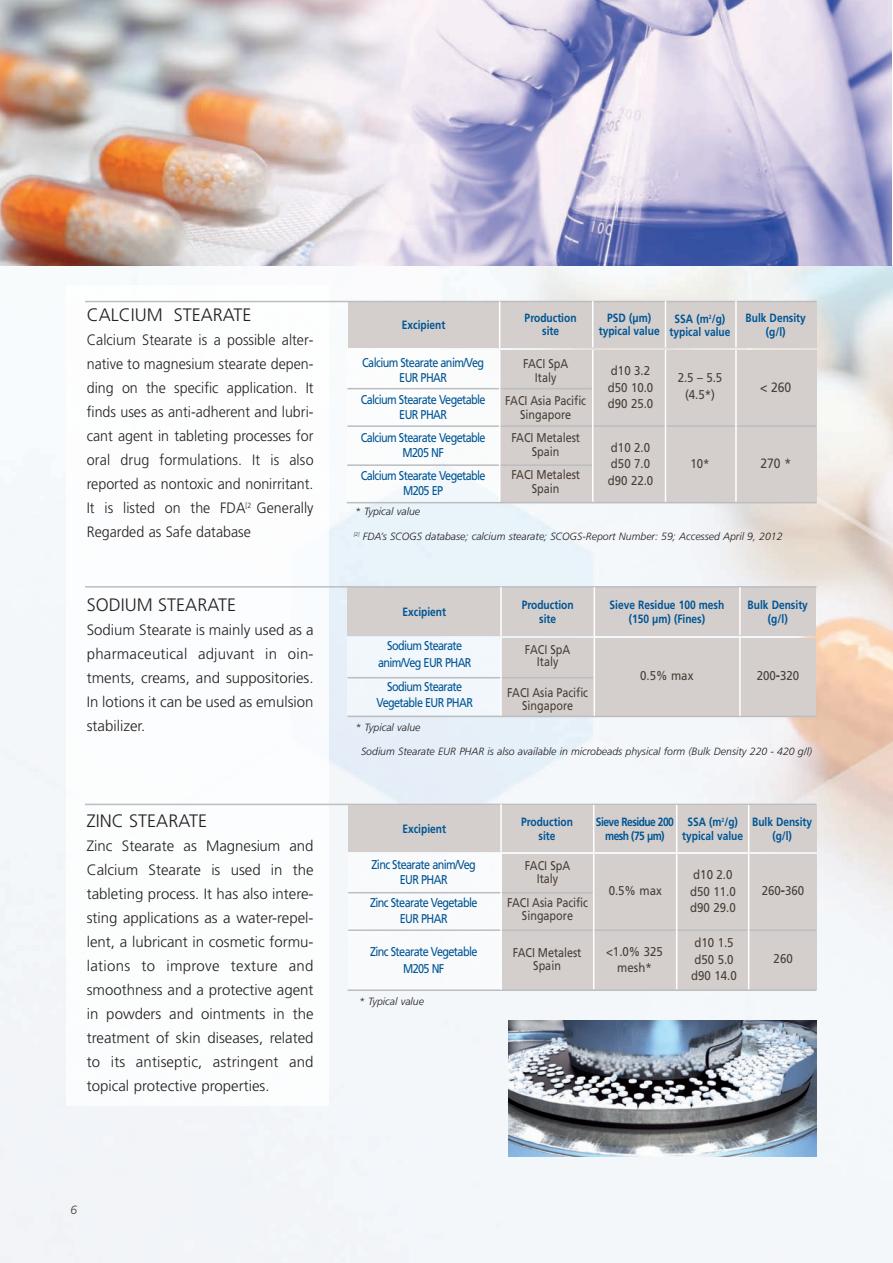
<style>
.page{position:relative;width:893px;height:1263px;background:#fff}
.page>*{position:absolute;margin:0;border:0;box-sizing:border-box;transform-origin:0 0}
.t1{font:300 18px "Frutiger";color:#231f20}
.t2{font:300 15px/24px "Frutiger";color:#231f20;text-align:justify}
.t3{font:300 15px/24px "Frutiger";color:#231f20;text-align:justify;scale:.95 1}
.t4{font:13.5px "Frutiger";color:#493f37;scale:.9 1}
.t5{font:12.75px/16.5px "Frutiger";letter-spacing:-.055em;color:#005594;text-align:center;scale:.85 1}
.t6{font:12.75px/13.5px "Frutiger";color:#493f37;text-align:center;scale:.85 1}
.t7{font:12.75px/16.5px "Frutiger";color:#493f37;scale:.9 1}
.t8{font:700 12px/13.5px "Frutiger";color:#005594;text-align:center;scale:.85 1}
.t9{font:700 12px/13.5px "Frutiger";letter-spacing:-.05em;color:#005594;text-align:center;scale:.85 1}
.t10{font:italic 300 12px "Frutiger";color:#493f37}
.t11{font:italic 300 10.5px "Frutiger";color:#231f20}
.s1{font-weight:700;font-size:14.25px}
</style>
<div class="page">
<img style="left:0;top:265px;width:893px;height:998px">
<img style="left:66px;top:285px;width:263px;height:821px">
<div style="left:501px;top:638px;width:315px;height:78px;background:#d4cfcd"></div>
<div style="left:500px;top:350px;width:316px;height:152px;background:#d4cfcd"></div>
<div style="left:502px;top:854px;width:314px;height:135px;background:#d4cfcd"></div>
<div style="left:348px;top:638px;width:152px;height:77px;background:#f1f7fc"></div>
<img style="left:347px;top:350px;width:151px;height:152px">
<img style="left:348px;top:854px;width:151px;height:135px">
<img style="left:0;top:0;width:891px;height:265px">
<img style="left:508px;top:1020px;width:308px;height:137px">
<div style="left:348px;top:587px;width:468px;height:49px;background:#d4cfcd"></div>
<div style="left:348px;top:301px;width:468px;height:47px;background:#d4cfcd"></div>
<hr style="left:348px;top:677px;width:245px;height:1px;background:#bcbdc0">
<hr style="left:347px;top:388px;width:245px;height:1px;background:#bcbdc0">
<hr style="left:348px;top:892px;width:245px;height:1px;background:#bcbdc0">
<hr style="left:348px;top:716px;width:468px;height:1px;background:#bcbdc0">
<hr style="left:347px;top:425px;width:469px;height:2px;background:#bcbdc0">
<hr style="left:348px;top:929px;width:468px;height:2px;background:#bcbdc0">
<hr style="left:347px;top:464px;width:245px;height:2px;background:#bcbdc0">
<hr style="left:348px;top:989px;width:468px;height:2px;background:#bcbdc0">
<hr style="left:347px;top:502px;width:469px;height:1px;background:#bcbdc0">
<hr style="left:85px;top:301px;width:731px;height:1px;background:#bcbdc0">
<hr style="left:85px;top:586px;width:731px;height:2px;background:#bcbdc0">
<hr style="left:85px;top:804px;width:731px;height:1px;background:#bcbdc0">
<div style="left:348px;top:805px;width:468px;height:47px;background:#d4cfcd"></div>
<hr style="left:500px;top:637px;width:2px;height:79px;background:#fff">
<hr style="left:499px;top:350px;width:1px;height:152px;background:#fff">
<hr style="left:500px;top:587px;width:2px;height:49px;background:#fff">
<hr style="left:499px;top:301px;width:1px;height:47px;background:#fff">
<hr style="left:594px;top:638px;width:1px;height:78px;background:#fff">
<hr style="left:592px;top:350px;width:1px;height:152px;background:#fff">
<hr style="left:593px;top:854px;width:1px;height:135px;background:#fff">
<hr style="left:594px;top:587px;width:1px;height:49px;background:#fff">
<hr style="left:592px;top:301px;width:1px;height:46px;background:#fff">
<hr style="left:593px;top:805px;width:1px;height:47px;background:#fff">
<hr style="left:500px;top:853px;width:2px;height:137px;background:#fff">
<hr style="left:500px;top:804px;width:2px;height:48px;background:#fff">
<hr style="left:665px;top:350px;width:1px;height:152px;background:#fff">
<hr style="left:676px;top:853px;width:1px;height:136px;background:#fff">
<hr style="left:665px;top:301px;width:1px;height:46px;background:#fff">
<hr style="left:676px;top:805px;width:1px;height:48px;background:#fff">
<hr style="left:735px;top:350px;width:2px;height:152px;background:#fff">
<hr style="left:748px;top:854px;width:1px;height:135px;background:#fff">
<hr style="left:735px;top:301px;width:2px;height:46px;background:#fff">
<hr style="left:748px;top:805px;width:1px;height:47px;background:#fff">
<hr style="left:739px;top:637px;width:2px;height:79px;background:#fff">
<hr style="left:739px;top:587px;width:2px;height:48px;background:#fff">
<p class="t1" style="left:87px;top:308px;width:166px">CALCIUM STEARATE</p>
<p class="t3" style="left:87px;top:329px;width:240px">Calcium Stearate is a possible alter&shy;native to magnesium stearate depen&shy;ding on the specific application. It finds uses as anti-adherent and lubri&shy;cant agent in tableting processes for oral drug formulations. It is also reported as nontoxic and nonirritant.<br>It is listed on the FDA<sup>[2</sup> Generally Regarded as Safe database</p>
<p class="t1" style="left:87px;top:597px;width:151px">SODIUM STEARATE</p>
<p class="t2" style="left:87px;top:618px;width:228px">Sodium Stearate is mainly used as a pharmaceutical adjuvant in oin&shy;tments, creams, and suppositories.<br>In lotions it can be used as emulsion stabilizer.</p>
<p class="t1" style="left:87px;top:813px;width:122px">ZINC STEARATE</p>
<p class="t2" style="left:87px;top:834px;width:228px">Zinc Stearate as Magnesium and Calcium Stearate is used in the tableting process. It has also intere&shy;sting applications as a water-repel&shy;lent, a lubricant in cosmetic formu&shy;lations to improve texture and smoothness and a protective agent in powders and ointments in the treatment of skin diseases, related to its antiseptic, astringent and topical protective properties.</p>
<p class="t8" style="left:402px;top:319px;width:53px">Excipient</p>
<p class="t5" style="left:362px;top:356px;width:145px;line-height:14.9px">Calcium Stearate anim/Veg<br>EUR PHAR</p>
<p class="t5" style="left:361px;top:393px;width:148px;line-height:14.9px">Calcium Stearate Vegetable<br>EUR PHAR</p>
<p class="t5" style="left:361px;top:432px;width:148px;line-height:14.9px">Calcium Stearate Vegetable<br>M205 NF</p>
<p class="t5" style="left:361px;top:469px;width:148px;line-height:14.9px">Calcium Stearate Vegetable<br>M205 EP</p>
<p class="t11" style="left:355px;top:507px;width:66px">* Typical value</p>
<p class="t8" style="left:525px;top:312px;width:63px">Production site</p>
<p class="t6" style="left:523px;top:358px;width:55px">FACI SpA<br>Italy</p>
<p class="t6" style="left:505px;top:395px;width:97px">FACI Asia Pacific<br>Singapore</p>
<p class="t6" style="left:511px;top:432px;width:82px">FACI Metalest<br>Spain</p>
<p class="t6" style="left:511px;top:469px;width:82px">FACI Metalest<br>Spain</p>
<p class="t8" style="left:599px;top:312px;width:73px">PSD (µm) typical value</p>
<p class="t8" style="left:669px;top:313px;width:73px">SSA (m<sup>2</sup>/g) typical value</p>
<p class="t7" style="left:608px;top:364px;width:52px">d10 3.2 d50 10.0 d90 25.0</p>
<p class="t7" style="left:678px;top:370px;width:51px;text-align:center">2.5 – 5.5 (4.5*)</p>
<p class="t7" style="left:608px;top:440px;width:52px">d10 2.0 d50 7.0 d90 22.0</p>
<p class="t7" style="left:690px;top:456px;width:23px">10*</p>
<p class="t8" style="left:746px;top:312px;width:73px">Bulk Density (g/l)</p>
<p class="t4" style="left:760px;top:382px;width:36px">&lt; 260</p>
<p class="t4" style="left:760px;top:458px;width:36px">270 *</p>
<p class="t11" style="left:354px;top:532px;width:430px"><sup>[2]</sup> FDA’s SCOGS database; calcium stearate; SCOGS-Report Number: 59; Accessed April 9, 2012</p>
<p class="t8" style="left:402px;top:606px;width:53px">Excipient</p>
<p class="t5" style="left:378px;top:639px;width:112px">Sodium Stearate anim/Veg EUR PHAR</p>
<p class="t5" style="left:376px;top:679px;width:115px">Sodium Stearate<br>Vegetable EUR PHAR</p>
<p class="t11" style="left:356px;top:723px;width:66px">* Typical value</p>
<p class="t8" style="left:522px;top:599px;width:63px">Production site</p>
<p class="t6" style="left:525px;top:644px;width:55px;line-height:12px">FACI SpA<br>Italy</p>
<p class="t6" style="left:507px;top:687px;width:97px">FACI Asia Pacific<br>Singapore</p>
<p class="t8" style="left:609px;top:599px;width:137px">Sieve Residue 100 mesh (150 µm) (Fines)</p>
<p class="t8" style="left:748px;top:599px;width:73px">Bulk Density (g/l)</p>
<p class="t7" style="left:640px;top:669px;width:61px">0.5% max</p>
<p class="t7" style="left:757px;top:668px;width:49px">200<span class="s1">-</span>320</p>
<p class="t11" style="left:361px;top:747px;width:452px">Sodium Stearate EUR PHAR is also available in microbeads physical form (Bulk Density 220 - 420 g/l)</p>
<p class="t8" style="left:402px;top:823px;width:53px">Excipient</p>
<p class="t5" style="left:372px;top:858px;width:124px;line-height:15px">Zinc Stearate anim/Veg<br>EUR PHAR</p>
<p class="t5" style="left:370px;top:895px;width:128px">Zinc Stearate Vegetable<br>EUR PHAR</p>
<p class="t5" style="left:370px;top:945px;width:128px">Zinc Stearate Vegetable<br>M205 NF</p>
<p class="t11" style="left:359px;top:997px;width:66px">* Typical value</p>
<p class="t8" style="left:521px;top:816px;width:63px">Production site</p>
<p class="t6" style="left:525px;top:860px;width:55px">FACI SpA<br>Italy</p>
<p class="t6" style="left:507px;top:896px;width:97px">FACI Asia Pacific<br>Singapore</p>
<p class="t6" style="left:513px;top:947px;width:82px">FACI Metalest<br>Spain</p>
<p class="t9" style="left:596px;top:816px;width:93px">Sieve Residue 200 mesh (75 µm)</p>
<p class="t8" style="left:682px;top:816px;width:73px">SSA (m<sup>2</sup>/g) typical value</p>
<p class="t7" style="left:609px;top:883px;width:61px">0.5% max</p>
<p class="t7" style="left:606px;top:944px;width:65px;text-align:center">&lt;1.0% 325 mesh*</p>
<p class="t7" style="left:690px;top:868px;width:52px">d10 2.0 d50 11.0 d90 29.0</p>
<p class="t7" style="left:691px;top:935px;width:52px">d10 1.5 d50 5.0 d90 14.0</p>
<p class="t8" style="left:752px;top:816px;width:72px">Bulk Density (g/l)</p>
<p class="t7" style="left:762px;top:883px;width:49px">260<span class="s1">-</span>360</p>
<p class="t7" style="left:774px;top:952px;width:23px">260</p>
<p class="t10" style="left:70px;top:1205px;width:8px">6</p>
</div>
